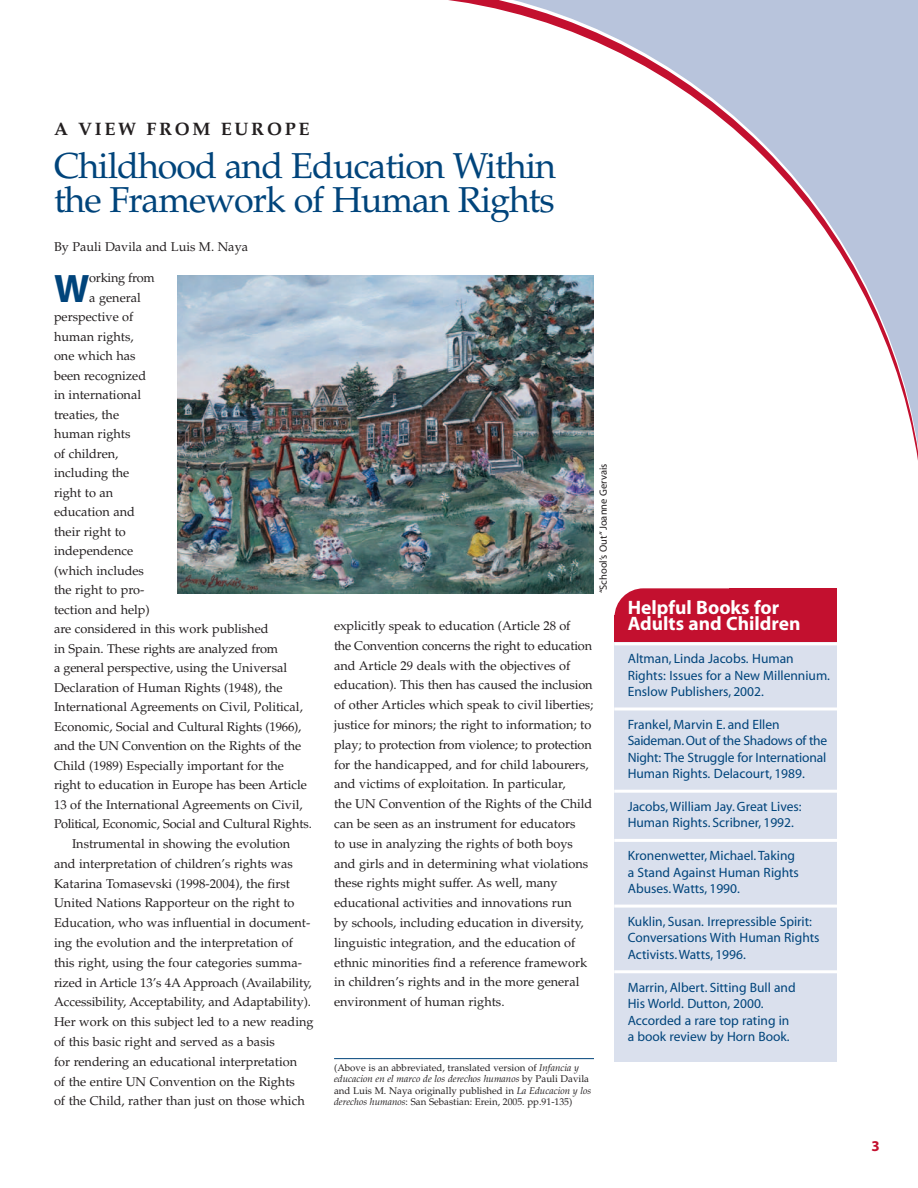
<style>
.page{position:relative;width:918px;height:1188px;background:#fff}
.page>*{position:absolute;margin:0;border:0;box-sizing:border-box;transform-origin:0 0}
.t1{font:700 39.9px "Myriad";color:#00447b}
.t2{font:36px/34.5px "Palatino";letter-spacing:-.03em;color:#00447b}
.t3{font:700 19.5px/16.5px "Myriad";color:#fff}
.t4{font:18px "Palatino Bold Os F";letter-spacing:.15em;color:#231f20}
.t5{font:700 15px "Myriad";color:#c3102f}
.t6{font:13.5px/16.5px "Myriad";color:#00447b}
.t7{font:12.75px/19.8px "Palatino";color:#231f20}
.t8{font:12.75px "Palatino";letter-spacing:-.02em;color:#231f20}
.t9{font:10.5px "Myriad";color:#231f20}
.t10{font:9.75px/11.6px "Palatino";color:#231f20}
.t11{font:9.75px "Palatino Italic Os F";color:#231f20}
.s1{font-family:"Palatino Italic Os F"}
.s2{font-family:"Palatino"}
</style>
<div class="page">
<svg style="left:448px;top:0;width:470px;height:533px"></svg>
<hr style="left:334px;top:1058px;width:260px;height:1px;background:#00447b">
<img style="left:178px;top:275px;width:415px;height:319px">
<div style="left:615px;top:588px;width:222px;height:58px;background:#c3102f;border-radius:29px"></div>
<div style="left:730px;top:588px;width:107px;height:58px;background:#c3102f"></div>
<div style="left:614px;top:616px;width:223px;height:30px;background:#c3102f"></div>
<div style="left:615px;top:642px;width:222px;height:419px;background:#dae0ed"></div>
<hr style="left:614px;top:642px;width:223px;height:3px;background:#fff">
<hr style="left:614px;top:707px;width:223px;height:3px;background:#fff">
<hr style="left:614px;top:790px;width:223px;height:3px;background:#fff">
<hr style="left:614px;top:839px;width:223px;height:3px;background:#fff">
<hr style="left:614px;top:905px;width:223px;height:3px;background:#fff">
<hr style="left:614px;top:970px;width:223px;height:3px;background:#fff">
<div style="left:599px;top:454px;width:14px;height:139px;background:#fff"></div>
<h3 class="t4" style="left:54px;top:122px;width:257px">A VIEW FROM EUROPE</h3>
<h2 class="t2" style="left:54px;top:153px;width:504px">Childhood and Education Within the Framework of Human Rights</h2>
<p class="t7" style="left:54px;top:239px;width:196px">By Pauli Davila and Luis M. Naya</p>
<h1 class="t1" style="left:54px;top:273px;width:37px">W</h1>
<p class="t8" style="left:89px;top:273px;width:67px">orking from</p>
<p class="t7" style="left:89px;top:289px;width:53px">a general</p>
<p class="t7" style="left:54px;top:308px;width:81px">perspective of</p>
<p class="t7" style="left:54px;top:328px;width:81px">human rights,</p>
<p class="t7" style="left:54px;top:347px;width:83px">one which has</p>
<p class="t7" style="left:54px;top:367px;width:94px">been recognized</p>
<p class="t7" style="left:54px;top:386px;width:89px">in international</p>
<p class="t7" style="left:54px;top:406px;width:67px">treaties, the</p>
<p class="t7" style="left:54px;top:425px;width:78px">human rights</p>
<p class="t7" style="left:54px;top:445px;width:66px">of children,</p>
<p class="t7" style="left:54px;top:464px;width:77px">including the</p>
<p class="t7" style="left:54px;top:484px;width:61px">right to an</p>
<p class="t7" style="left:54px;top:503px;width:82px">education and</p>
<p class="t7" style="left:54px;top:523px;width:73px">their right to</p>
<p class="t7" style="left:54px;top:542px;width:81px">independence</p>
<p class="t7" style="left:54px;top:562px;width:92px">(which includes</p>
<p class="t7" style="left:54px;top:581px;width:92px">the right to pro-</p>
<p class="t7" style="left:54px;top:601px;width:97px">tection and help)</p>
<p class="t7" style="left:54px;top:620px;width:216px">are considered in this work published</p>
<p class="t7" style="left:54px;top:640px;width:226px">in Spain. These rights are analyzed from</p>
<p class="t7" style="left:54px;top:659px;width:235px">a general perspective, using the Universal</p>
<p class="t7" style="left:54px;top:679px;width:230px">Declaration of Human Rights (1948), the</p>
<p class="t7" style="left:54px;top:698px;width:250px">International Agreements on Civil, Political,</p>
<p class="t7" style="left:54px;top:718px;width:249px">Economic, Social and Cultural Rights (1966),</p>
<p class="t7" style="left:54px;top:737px;width:249px">and the UN Convention on the Rights of the</p>
<p class="t7" style="left:54px;top:757px;width:232px">Child (1989) Especially important for the</p>
<p class="t7" style="left:54px;top:776px;width:254px">right to education in Europe has been Article</p>
<p class="t7" style="left:54px;top:796px;width:250px">13 of the International Agreements on Civil,</p>
<p class="t7" style="left:54px;top:815px;width:260px">Political, Economic, Social and Cultural Rights.</p>
<p class="t7" style="left:72px;top:835px;width:220px">Instrumental in showing the evolution</p>
<p class="t7" style="left:54px;top:855px;width:240px">and interpretation of children’s rights was</p>
<p class="t7" style="left:54px;top:875px;width:238px">Katarina Tomasevski (1998-2004), the first</p>
<p class="t7" style="left:54px;top:895px;width:242px">United Nations Rapporteur on the right to</p>
<p class="t7" style="left:54px;top:914px;width:258px">Education, who was influential in document-</p>
<p class="t7" style="left:54px;top:934px;width:241px">ing the evolution and the interpretation of</p>
<p class="t7" style="left:54px;top:954px;width:250px">this right, using the four categories summa-</p>
<p class="t7" style="left:54px;top:974px;width:259px">rized in Article 13’s 4A Approach (Availability,</p>
<p class="t7" style="left:54px;top:994px;width:259px">Accessibility, Acceptability, and Adaptability).</p>
<p class="t7" style="left:54px;top:1013px;width:261px">Her work on this subject led to a new reading</p>
<p class="t7" style="left:54px;top:1033px;width:222px">of this basic right and served as a basis</p>
<p class="t7" style="left:54px;top:1053px;width:245px">for rendering an educational interpretation</p>
<p class="t7" style="left:54px;top:1073px;width:242px">of the entire UN Convention on the Rights</p>
<p class="t7" style="left:54px;top:1093px;width:252px">of the Child, rather than just on those which</p>
<p class="t9" style="left:599px;top:593px;width:131px;rotate:-90deg">“School’s Out” Joanne Gervais</p>
<p class="t7" style="left:334px;top:617px;width:261px">explicitly speak to education (Article 28 of<br>the Convention concerns the right to education and Article 29 deals with the objectives of education). This then has caused the inclusion of other Articles which speak to civil liberties; justice for minors; the right to information; to play; to protection from violence; to protection for the handicapped, and for child labourers, and victims of exploitation. In particular,<br>the UN Convention of the Rights of the Child can be seen as an instrument for educators<br>to use in analyzing the rights of both boys and girls and in determining what violations these rights might suffer. As well, many educational activities and innovations run<br>by schools, including education in diversity, linguistic integration, and the education of ethnic minorities find a reference framework in children’s rights and in the more general environment of human rights.</p>
<p class="t10" style="left:334px;top:1063px;width:246px">(Above is an abbreviated, translated version of <span class="s1">Infancia y</span></p>
<p class="t11" style="left:334px;top:1075px;width:257px">educacion en el marco de los derechos humanos <span class="s2">by Pauli Davila</span></p>
<p class="t10" style="left:334px;top:1086px;width:259px">and Luis M. Naya originally published in <span class="s1">La Educacion y los derechos humanos</span>: San Sebastian: Erein, 2005. pp.91-135)</p>
<h3 class="t3" style="left:628px;top:601px;width:174px">Helpful Books for<br>Adults and Children</h3>
<p class="t6" style="left:628px;top:651px;width:204px">Altman, Linda Jacobs. Human<br>Rights: Issues for a New Millennium.<br>Enslow Publishers, 2002.</p>
<p class="t6" style="left:628px;top:717px;width:201px">Frankel, Marvin E. and Ellen Saideman. Out of the Shadows of the Night: The Struggle for International Human Rights. Delacourt, 1989.</p>
<p class="t6" style="left:628px;top:799px;width:175px">Jacobs, William Jay. Great Lives:<br>Human Rights. Scribner, 1992.</p>
<p class="t6" style="left:628px;top:848px;width:173px">Kronenwetter, Michael. Taking a Stand Against Human Rights<br>Abuses. Watts, 1990.</p>
<p class="t6" style="left:628px;top:914px;width:193px">Kuklin, Susan. Irrepressible Spirit:<br>Conversations With Human Rights<br>Activists. Watts, 1996.</p>
<p class="t6" style="left:628px;top:980px;width:169px">Marrin, Albert. Sitting Bull and<br>His World. Dutton, 2000.<br>Accorded a rare top rating in a book review by Horn Book.</p>
<p class="t5" style="left:872px;top:1140px;width:10px">3</p>
</div>
